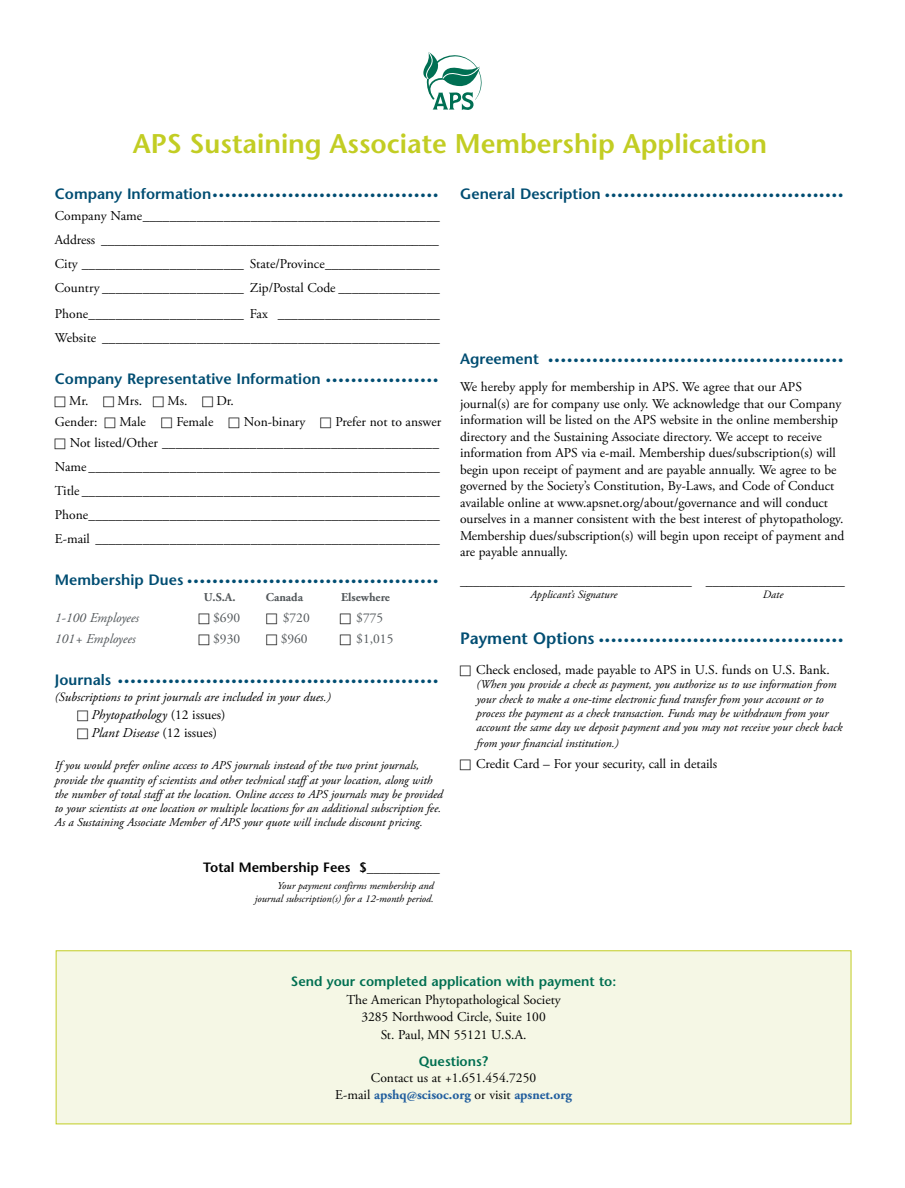
<style>
.page{position:relative;width:905px;height:1188px;background:#fff}
.page>*{position:absolute;margin:0;border:0;box-sizing:border-box;transform-origin:0 0}
.t1{font:600 27px "Stone Sans";color:#c2cd23}
.t2{font:600 15px "Stone Sans";color:#004d72}
.t3{font:13.5px/16.5px "Adobe Garamond Pro";color:#000;text-align:justify}
.t4{font:600 13.5px "Stone Sans";color:#006f51}
.t5{font:italic 13.5px/18px "Adobe Garamond Pro";color:#000}
.t6{font:600 13.5px "Stone Sans";color:#000}
.t7{font:italic 13.5px "Adobe Garamond Pro";letter-spacing:-.005em;color:#52575a}
.t8{font:13.5px "Adobe Garamond Pro";color:#52575a}
.t9{font:italic 12.75px "Adobe Garamond Pro";color:#000}
.t10{font:italic 12px/14.2px "Adobe Garamond Pro";color:#000}
.t11{font:700 12px "Adobe Garamond Pro";color:#52575a}
.t12{font:italic 11.25px "Adobe Garamond Pro";color:#000}
.t13{font:600 10.5px "Stone Sans";color:#004d72}
.t14{font:italic 10.5px/13.8px "Adobe Garamond Pro";color:#000;text-align:right}
.s1{font-size:15px}
.s2{font-size:10.5px}
.s3{font-style:normal}
.s4{font-family:"Adobe Garamond Pro";font-weight:700}
.s5{font-size:16.5px}
.s6{font-weight:700;color:#215e9e}
</style>
<div class="page">
<div style="left:56px;top:950px;width:795px;height:174px;background:#f5f7e5;border:1px solid #c2cd23"></div>
<svg style="left:423px;top:52px;width:59px;height:58px"></svg>
<h1 class="t1" style="left:133px;top:127px;width:636px">APS Sustaining Associate Membership Application</h1>
<p class="t13" style="left:55px;top:189px;width:385px"><span class="s1">Company Information</span>••••••••••••••••••••••••••••••••••••</p>
<p class="t3" style="left:55px;top:205px;width:386px;line-height:24px">Company Name____________________________________________ Address ___________________________________________________ City ________________________ State/Province_________________ Country _____________________ Zip/Postal Code _______________</p>
<p class="t3" style="left:55px;top:302px;width:386px;line-height:24px">Phone_______________________ Fax ________________________<br>Website __________________________________________________</p>
<p class="t2" style="left:55px;top:370px;width:385px">Company Representative Information <span class="s2">••••••••••••••••••</span></p>
<p class="t3" style="left:69px;top:393px;width:21px">Mr.</p>
<p class="t3" style="left:117px;top:393px;width:26px">Mrs.</p>
<p class="t3" style="left:167px;top:393px;width:22px">Ms.</p>
<p class="t3" style="left:216px;top:393px;width:19px">Dr.</p>
<p class="t3" style="left:55px;top:414px;width:44px">Gender:</p>
<p class="t3" style="left:119px;top:414px;width:28px">Male</p>
<p class="t3" style="left:176px;top:414px;width:38px">Female</p>
<p class="t3" style="left:244px;top:414px;width:63px">Non-binary</p>
<p class="t3" style="left:70px;top:412px;width:373px;line-height:21px;text-align:right">Prefer not to answer<br>Not listed/Other _________________________________________</p>
<p class="t3" style="left:55px;top:455px;width:386px;line-height:24px">Name ____________________________________________________ Title _____________________________________________________ Phone____________________________________________________ E-mail ___________________________________________________</p>
<p class="t13" style="left:55px;top:575px;width:385px"><span class="s1">Membership Dues</span> ••••••••••••••••••••••••••••••••••••••••</p>
<p class="t11" style="left:204px;top:591px;width:33px">U.S.A.</p>
<p class="t11" style="left:266px;top:591px;width:39px">Canada</p>
<p class="t11" style="left:341px;top:591px;width:50px">Elsewhere</p>
<p class="t7" style="left:55px;top:610px;width:86px">1-100 Employees</p>
<p class="t8" style="left:213px;top:610px;width:28px">$690</p>
<p class="t8" style="left:283px;top:610px;width:28px">$720</p>
<p class="t8" style="left:356px;top:610px;width:28px">$775</p>
<p class="t7" style="left:55px;top:631px;width:82px">101+ Employees</p>
<p class="t8" style="left:213px;top:631px;width:28px">$930</p>
<p class="t8" style="left:281px;top:631px;width:28px">$960</p>
<p class="t8" style="left:356px;top:631px;width:39px">$1,015</p>
<p class="t13" style="left:55px;top:675px;width:385px"><span class="s1">Journals</span> •••••••••••••••••••••••••••••••••••••••••••••••••••</p>
<p class="t9" style="left:55px;top:689px;width:277px">(Subscriptions to print journals are included in your dues.)</p>
<p class="t5" style="left:92px;top:706px;width:135px">Phytopathology <span class="s3">(12 issues)<br></span>Plant Disease <span class="s3">(12 issues)</span></p>
<p class="t10" style="left:55px;top:759px;width:389px">If you would prefer online access to APS journals instead of the two print journals, provide the quantity of scientists and other technical staff at your location, along with the number of total staff at the location. Online access to APS journals may be provided to your scientists at one location or multiple locations for an additional subscription fee.<br>As a Sustaining Associate Member of APS your quote will include discount pricing.</p>
<p class="t6" style="left:203px;top:859px;width:238px">Total Membership Fees $<span class="s4">___________</span></p>
<p class="t14" style="left:255px;top:879px;width:181px">Your payment confirms membership and journal subscription(s) for a 12-month period.</p>
<p class="t13" style="left:460px;top:189px;width:385px"><span class="s1">General Description</span> ••••••••••••••••••••••••••••••••••••••</p>
<p class="t13" style="left:460px;top:354px;width:385px"><span class="s1">Agreement</span> •••••••••••••••••••••••••••••••••••••••••••••••</p>
<p class="t3" style="left:460px;top:379px;width:386px;text-align:left">We hereby apply for membership in APS. We agree that our APS journal(s) are for company use only. We acknowledge that our Company information will be listed on the APS website in the online membership directory and the Sustaining Associate directory. We accept to receive information from APS via e-mail. Membership dues/subscription(s) will begin upon receipt of payment and are payable annually. We agree to be governed by the Society’s Constitution, By-Laws, and Code of Conduct available online at www.apsnet.org/about/governance and will conduct ourselves in a manner consistent with the best interest of phytopathology.<br>Membership dues/subscription(s) will begin upon receipt of payment and are payable annually.</p>
<p class="t3" style="left:460px;top:573px;width:386px">___________________________________ _____________________</p>
<p class="t12" style="left:530px;top:587px;width:88px">Applicant’s Signature</p>
<p class="t12" style="left:763px;top:587px;width:22px">Date</p>
<p class="t13" style="left:460px;top:634px;width:385px"><span class="s5">Payment Options</span> •••••••••••••••••••••••••••••••••••••••</p>
<p class="t3" style="left:476px;top:662px;width:355px">Check enclosed, made payable to APS in U.S. funds on U.S. Bank.</p>
<p class="t10" style="left:476px;top:678px;width:367px">(When you provide a check as payment, you authorize us to use information from your check to make a one-time electronic fund transfer from your account or to process the payment as a check transaction. Funds may be withdrawn from your account the same day we deposit payment and you may not receive your check back</p>
<p class="t10" style="left:476px;top:737px;width:144px">from your financial institution.)</p>
<p class="t3" style="left:476px;top:756px;width:242px">Credit Card – For your security, call in details</p>
<p class="t4" style="left:291px;top:973px;width:327px">Send your completed application with payment to:</p>
<p class="t3" style="left:346px;top:992px;width:216px;line-height:17.1px;text-align:center">The American Phytopathological Society<br>3285 Northwood Circle, Suite 100<br>St. Paul, MN 55121 U.S.A.</p>
<p class="t4" style="left:419px;top:1053px;width:71px">Questions?</p>
<p class="t3" style="left:335px;top:1070px;width:238px;text-align:center">Contact us at +1.651.454.7250<br>E-mail <span class="s6">apshq@scisoc.org</span> or visit <span class="s6">apsnet.org</span></p>
</div>
